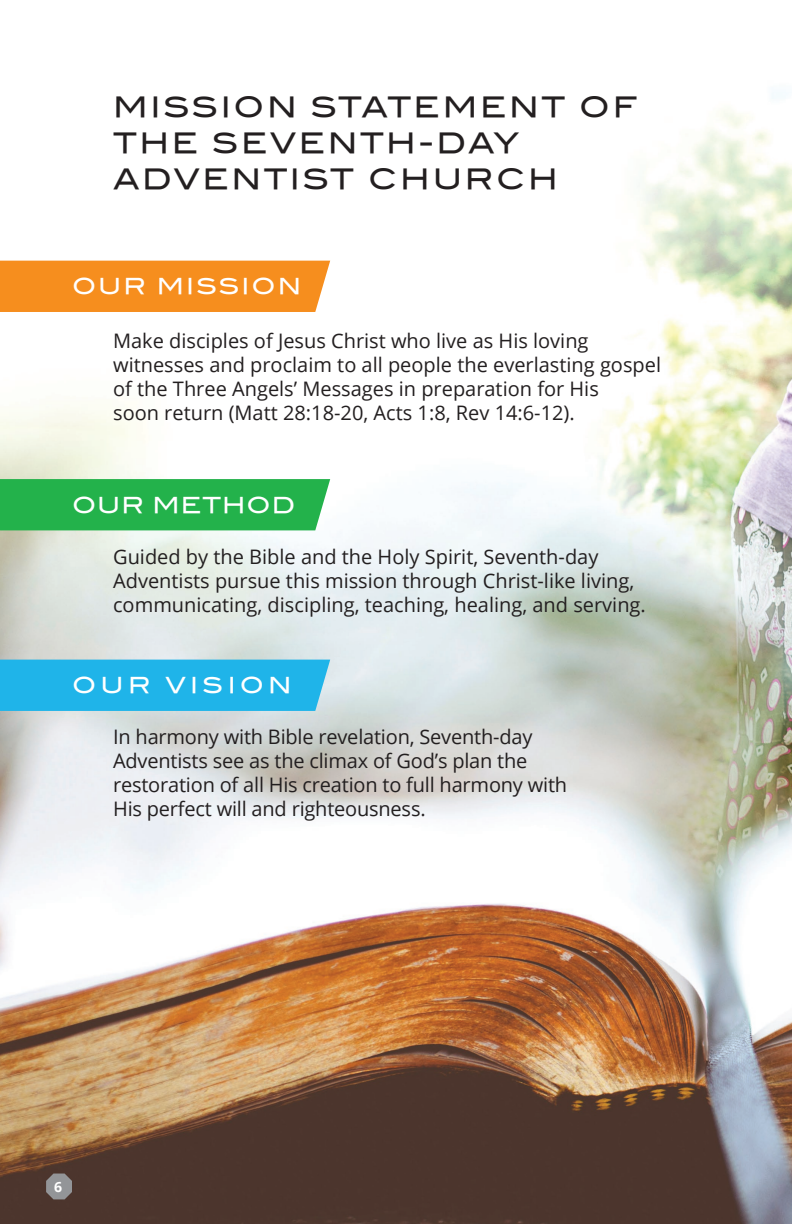
<style>
.page{position:relative;width:792px;height:1224px;background:#fff}
.page>*{position:absolute;margin:0;border:0;box-sizing:border-box;transform-origin:0 0}
.t1{font:28px/36px "Blair Md ITCTT Medium";letter-spacing:.095em;color:#231f20}
.t2{font:22px "Blair Md ITCTT Medium";letter-spacing:.1em;color:#fff}
.t3{font:22px "Blair Md ITCTT Medium";letter-spacing:.05em;color:#fff}
.t4{font:22px "Blair Md ITCTT Medium";letter-spacing:.2em;color:#fff}
.t5{font:20px/24px "Open Sans";color:#231f20}
.t6{font:700 14px "Open Sans";color:#fff}
</style>
<div class="page">
<img style="left:0;top:92px;width:792px;height:1132px">
<svg style="left:46px;top:1174px;width:26px;height:25px"></svg>
<div style="left:0;top:261px;width:330px;height:51px;background:#f68e1e"></div>
<div style="left:0;top:479px;width:330px;height:51px;background:#23b24b"></div>
<div style="left:0;top:660px;width:330px;height:51px;background:#1fb4e9"></div>
<h1 class="t1" style="left:113px;top:89px;width:525px">MISSION STATEMENT OF<br>THE SEVENTH-DAY<br>ADVENTIST CHURCH</h1>
<p class="t2" style="left:72px;top:273px;width:231px">OUR MISSION</p>
<p class="t5" style="left:113px;top:328px;width:550px">Make disciples of Jesus Christ who live as His loving witnesses and proclaim to all people the everlasting gospel of the Three Angels’ Messages in preparation for His<br>soon return (Matt 28:18-20, Acts 1:8, Rev 14:6-12).</p>
<p class="t3" style="left:72px;top:492px;width:225px">OUR METHOD</p>
<p class="t5" style="left:113px;top:544px;width:534px">Guided by the Bible and the Holy Spirit, Seventh-day<br>Adventists pursue this mission through Christ-like living, communicating, discipling, teaching, healing, and serving.</p>
<p class="t4" style="left:72px;top:672px;width:221px">OUR VISION</p>
<p class="t5" style="left:113px;top:724px;width:456px">In harmony with Bible revelation, Seventh-day Adventists see as the climax of God’s plan the restoration of all His creation to full harmony with His perfect will and righteousness.</p>
<p class="t6" style="left:54px;top:1177px;width:10px">6</p>
</div>
